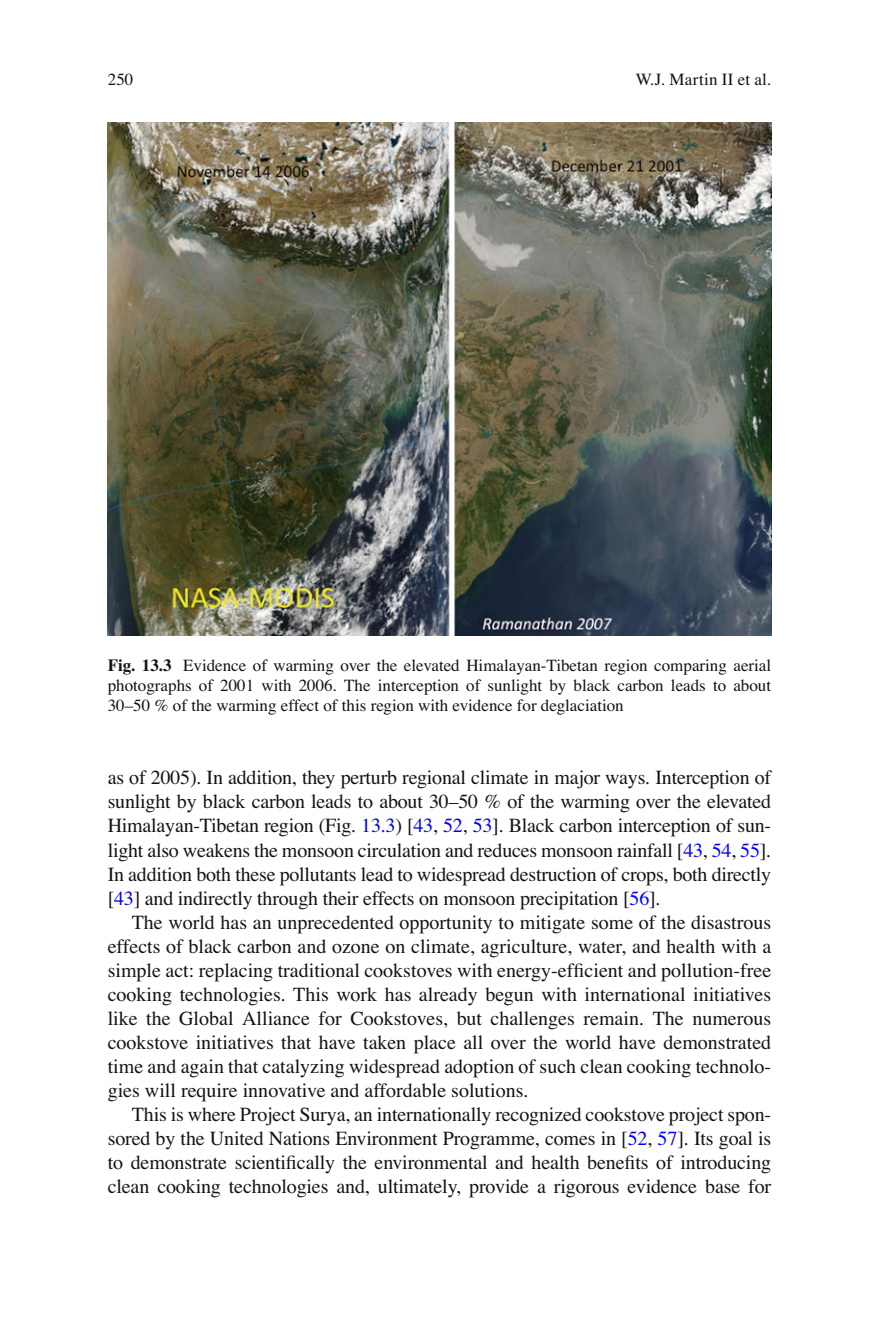
<style>
.page{position:relative;width:879px;height:1333px;background:#fff}
.page>*{position:absolute;margin:0;border:0;box-sizing:border-box;transform-origin:0 0}
.t1{font:20px/24px "Times";letter-spacing:-.005em;color:#131413;text-align:justify}
.t2{font:17px/20px "Times";color:#131413;text-align:justify}
.t3{font:17px "Times";letter-spacing:.02em;color:#131413}
.s1{font-weight:700}
.s2{color:#00f}
</style>
<div class="page">
<img style="left:108px;top:122px;width:663px;height:513px">
<p class="t2" style="left:108px;top:71px;width:27px">250</p>
<p class="t3" style="left:635px;top:73px;width:137px">W.J. Martin II et al.</p>
<p class="t2" style="left:108px;top:656px;width:665px"><span class="s1">Fig. 13.3</span> Evidence of warming over the elevated Himalayan-Tibetan region comparing aerial photographs of 2001 with 2006. The interception of sunlight by black carbon leads to about 30–50 % of the warming effect of this region with evidence for deglaciation</p>
<p class="t1" style="left:108px;top:767px;width:665px">as of 2005). In addition, they perturb regional climate in major ways. Interception of sunlight by black carbon leads to about 30–50 % of the warming over the elevated Himalayan-Tibetan region (Fig. <span class="s2">13.3</span> ) [ <span class="s2">43</span> , <span class="s2">52</span> , <span class="s2">53</span> ]. Black carbon interception of sun&shy;light also weakens the monsoon circulation and reduces monsoon rainfall [ <span class="s2">43</span> , <span class="s2">54</span> , <span class="s2">55</span> ].<br>In addition both these pollutants lead to widespread destruction of crops, both directly [ <span class="s2">43</span> ] and indirectly through their effects on monsoon precipitation [ <span class="s2">56</span> ].</p>
<p class="t1" style="left:108px;top:911px;width:665px;text-indent:24px">The world has an unprecedented opportunity to mitigate some of the disastrous effects of black carbon and ozone on climate, agriculture, water, and health with a simple act: replacing traditional cookstoves with energy-efficient and pollution-free cooking technologies. This work has already begun with international initiatives like the Global Alliance for Cookstoves, but challenges remain. The numerous cookstove initiatives that have taken place all over the world have demonstrated time and again that catalyzing widespread adoption of such clean cooking technolo&shy;gies will require innovative and affordable solutions .</p>
<p class="t1" style="left:108px;top:1103px;width:665px;text-indent:24px">This is where Project Surya, an internationally recognized cookstove project spon&shy;sored by the United Nations Environment Programme, comes in [ <span class="s2">52</span> , <span class="s2">57</span> ]. Its goal is to demonstrate scientifically the environmental and health benefits of introducing clean cooking technologies and, ultimately, provide a rigorous evidence base for</p>
</div>
